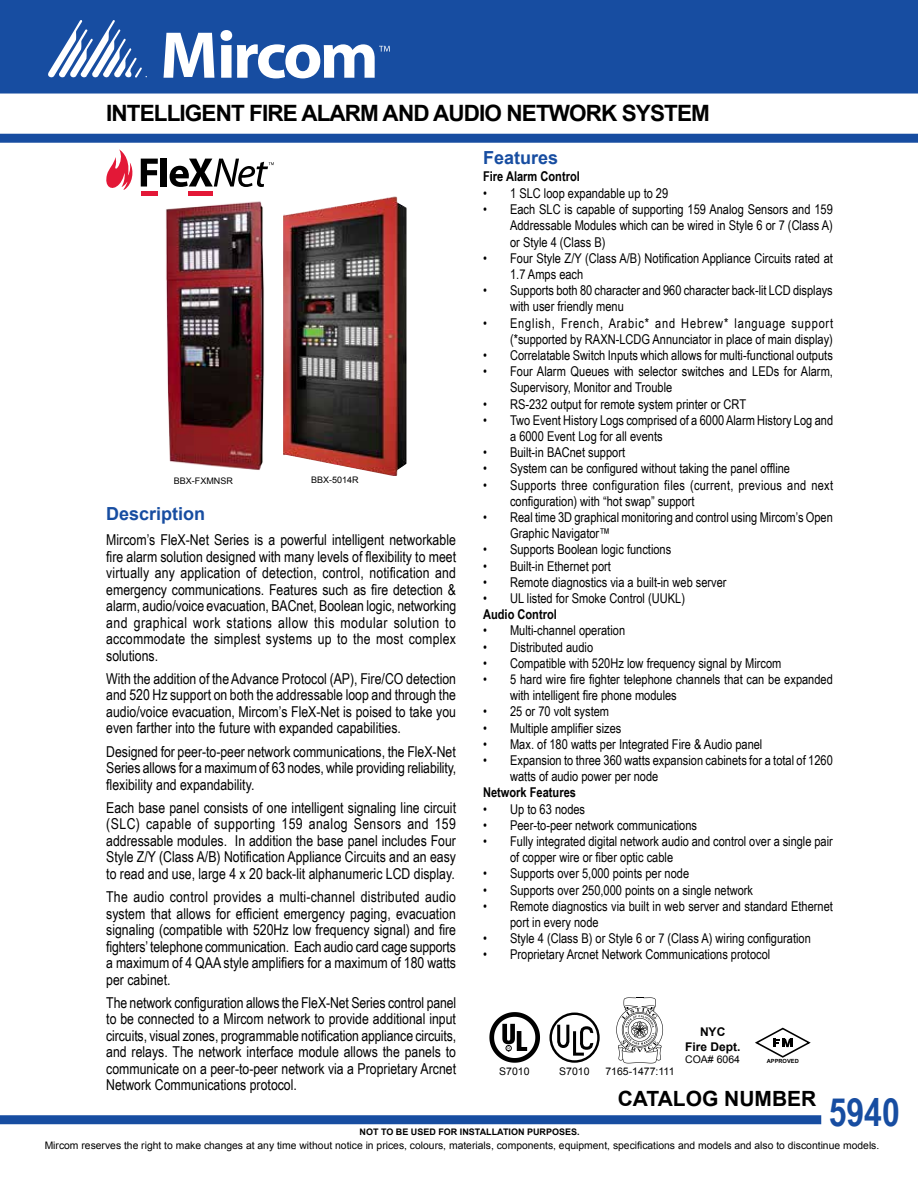
<style>
.page{position:relative;width:918px;height:1188px;background:#fff}
.page>*{position:absolute;margin:0;border:0;box-sizing:border-box;transform-origin:0 0}
.t1{font:700 39px "Arial Narrow";color:#174da1}
.t2{font:700 22.5px "Arial";letter-spacing:-.04em;color:#000}
.t3{font:700 21px "Arial";color:#000}
.t4{font:700 18px "Arial";color:#174da1}
.t5{font:15px/16.5px "Arial Narrow";color:#000;text-align:justify}
.t6{font:13.5px/16.2px "Arial Narrow";color:#000}
.t7{font:13.5px/16.2px "Arial Narrow";letter-spacing:.02em;color:#000}
.t8{font:700 13.5px "Arial Narrow";color:#000}
.t9{font:700 12px/14.4px "Arial";color:#000;text-align:center}
.t10{font:10.5px "Arial";color:#000}
.t11{font:10.35px "Arial";color:#000}
.t12{font:700 9px "Arial";color:#000}
.t13{font:9px "Arial";color:#000}
.t14{font:700 5.7px "Arial";color:#000}
</style>
<div class="page">
<div style="left:0;top:134px;width:918px;height:9px;background:#174da1"></div>
<div style="left:1px;top:1px;width:916px;height:92px;background:#174da1"></div>
<div style="left:0;top:0;width:918px;height:94px;border:2px solid #174da1"></div>
<div style="left:0;top:1115px;width:821px;height:9px;background:#174da1"></div>
<svg style="left:755px;top:1028px;width:56px;height:30px"></svg>
<svg style="left:164px;top:33px;width:50px;height:45px"></svg>
<svg style="left:221px;top:30px;width:169px;height:48px"></svg>
<svg style="left:48px;top:20px;width:99px;height:58px"></svg>
<hr style="left:141px;top:191px;width:17px;height:4px;background:#e31837">
<hr style="left:189px;top:191px;width:24px;height:4px;background:#e31837">
<svg style="left:106px;top:149px;width:27px;height:41px"></svg>
<svg style="left:141px;top:159px;width:17px;height:28px"></svg>
<div style="left:161px;top:159px;width:6px;height:28px;background:#000"></div>
<svg style="left:170px;top:159px;width:104px;height:28px"></svg>
<svg style="left:489px;top:1012px;width:51px;height:51px"></svg>
<div style="left:549px;top:1013px;width:51px;height:50px;border:2px solid #000;border-radius:50%"></div>
<svg style="left:556px;top:1022px;width:39px;height:35px"></svg>
<svg style="left:616px;top:997px;width:47px;height:66px"></svg>
<img style="left:283px;top:196px;width:124px;height:280px">
<img style="left:142px;top:194px;width:122px;height:276px">
<h2 class="t2" style="left:106px;top:98px;width:605px">INTELLIGENT FIRE ALARM AND AUDIO NETWORK SYSTEM</h2>
<p class="t13" style="left:174px;top:475px;width:61px">BBX-FXMNSR</p>
<p class="t13" style="left:311px;top:474px;width:49px">BBX-5014R</p>
<h3 class="t4" style="left:106px;top:501px;width:101px">Description</h3>
<p class="t5" style="left:106px;top:531px;width:352px">Mircom’s FleX-Net Series is a powerful intelligent networkable fire alarm solution designed with many levels of flexibility to meet virtually any application of detection, control, notification and emergency communications. Features such as fire detection &amp; alarm, audio/voice evacuation, BACnet, Boolean logic, networking and graphical work stations allow this modular solution to accommodate the simplest systems up to the most complex solutions.</p>
<p class="t5" style="left:106px;top:670px;width:351px">With the addition of the Advance Protocol (AP), Fire/CO detection and 520 Hz support on both the addressable loop and through the audio/voice evacuation, Mircom’s FleX-Net is poised to take you even farther into the future with expanded capabilities.</p>
<p class="t5" style="left:106px;top:743px;width:352px">Designed for peer-to-peer network communications, the FleX-Net Series allows for a maximum of 63 nodes, while providing reliability, flexibility and expandability.</p>
<p class="t5" style="left:106px;top:799px;width:351px">Each base panel consists of one intelligent signaling line circuit (SLC) capable of supporting 159 analog Sensors and 159 addressable modules. In addition the base panel includes Four Style Z/Y (Class A/B) Notification Appliance Circuits and an easy to read and use, large 4 x 20 back-lit alphanumeric LCD display.</p>
<p class="t5" style="left:106px;top:888px;width:351px">The audio control provides a multi-channel distributed audio system that allows for efficient emergency paging, evacuation signaling (compatible with 520Hz low frequency signal) and fire fighters’ telephone communication. Each audio card cage supports a maximum of 4 QAA style amplifiers for a maximum of 180 watts per cabinet.</p>
<p class="t5" style="left:106px;top:994px;width:352px">The network configuration allows the FleX-Net Series control panel to be connected to a Mircom network to provide additional input circuits, visual zones, programmable notification appliance circuits, and relays. The network interface module allows the panels to communicate on a peer-to-peer network via a Proprietary Arcnet Network Communications protocol.</p>
<h3 class="t4" style="left:483px;top:146px;width:77px">Features</h3>
<p class="t8" style="left:483px;top:166px;width:98px">Fire Alarm Control</p>
<p class="t6" style="left:483px;top:185px;width:187px">• 1 SLC loop expandable up to 29</p>
<p class="t6" style="left:510px;top:201px;width:324px;text-align:justify;text-indent:-27px">• Each SLC is capable of supporting 159 Analog Sensors and 159<br>Addressable Modules which can be wired in Style 6 or 7 (Class A) or Style 4 (Class B)</p>
<p class="t6" style="left:510px;top:249px;width:324px;text-indent:-27px">• Four Style Z/Y (Class A/B) Notification Appliance Circuits rated at<br>1.7 Amps each</p>
<p class="t6" style="left:510px;top:282px;width:324px;text-indent:-27px">• Supports both 80 character and 960 character back-lit LCD displays with user friendly menu</p>
<p class="t6" style="left:483px;top:314px;width:352px;text-align:right">• English, French, Arabic* and Hebrew* language support (*supported by RAXN-LCDG Annunciator in place of main display)</p>
<p class="t6" style="left:483px;top:347px;width:351px">• Correlatable Switch Inputs which allows for multi-functional outputs</p>
<p class="t6" style="left:510px;top:363px;width:324px;text-indent:-27px">• Four Alarm Queues with selector switches and LEDs for Alarm,<br>Supervisory, Monitor and Trouble</p>
<p class="t6" style="left:483px;top:395px;width:265px">• RS-232 output for remote system printer or CRT</p>
<p class="t6" style="left:510px;top:411px;width:325px;text-indent:-27px">• Two Event History Logs comprised of a 6000 Alarm History Log and a 6000 Event Log for all events</p>
<p class="t6" style="left:483px;top:444px;width:144px">• Built-in BACnet support</p>
<p class="t6" style="left:483px;top:460px;width:309px">• System can be configured without taking the panel offline</p>
<p class="t7" style="left:510px;top:476px;width:325px;text-indent:-27px">• Supports three configuration files (current, previous and next configuration) with “hot swap” support</p>
<p class="t6" style="left:510px;top:509px;width:324px;text-indent:-27px">• Real time 3D graphical monitoring and control using Mircom’s Open<br>Graphic Navigator™</p>
<p class="t6" style="left:483px;top:541px;width:190px">• Supports Boolean logic functions</p>
<p class="t6" style="left:483px;top:557px;width:129px">• Built-in Ethernet port</p>
<p class="t6" style="left:483px;top:573px;width:245px">• Remote diagnostics via a built-in web server</p>
<p class="t6" style="left:483px;top:590px;width:203px">• UL listed for Smoke Control (UUKL)</p>
<p class="t8" style="left:483px;top:604px;width:75px">Audio Control</p>
<p class="t6" style="left:483px;top:622px;width:144px">• Multi-channel operation</p>
<p class="t6" style="left:483px;top:638px;width:112px">• Distributed audio</p>
<p class="t6" style="left:483px;top:654px;width:300px">• Compatible with 520Hz low frequency signal by Mircom</p>
<p class="t6" style="left:510px;top:671px;width:324px;text-indent:-27px">• 5 hard wire fire fighter telephone channels that can be expanded with intelligent fire phone modules</p>
<p class="t6" style="left:483px;top:703px;width:128px">• 25 or 70 volt system</p>
<p class="t6" style="left:483px;top:719px;width:140px">• Multiple amplifier sizes</p>
<p class="t6" style="left:483px;top:735px;width:281px">• Max. of 180 watts per Integrated Fire &amp; Audio panel</p>
<p class="t6" style="left:510px;top:752px;width:324px;text-indent:-27px">• Expansion to three 360 watts expansion cabinets for a total of 1260 watts of audio power per node</p>
<p class="t8" style="left:483px;top:782px;width:94px">Network Features</p>
<p class="t6" style="left:483px;top:800px;width:104px">• Up to 63 nodes</p>
<p class="t6" style="left:483px;top:816px;width:216px">• Peer-to-peer network communications</p>
<p class="t6" style="left:510px;top:833px;width:324px;text-indent:-27px">• Fully integrated digital network audio and control over a single pair of copper wire or fiber optic cable</p>
<p class="t6" style="left:483px;top:865px;width:208px">• Supports over 5,000 points per node</p>
<p class="t6" style="left:483px;top:881px;width:272px">• Supports over 250,000 points on a single network</p>
<p class="t6" style="left:510px;top:897px;width:324px;text-indent:-27px">• Remote diagnostics via built in web server and standard Ethernet port in every node</p>
<p class="t6" style="left:483px;top:930px;width:329px">• Style 4 (Class B) or Style 6 or 7 (Class A) wiring configuration</p>
<p class="t6" style="left:483px;top:946px;width:289px">• Proprietary Arcnet Network Communications protocol</p>
<p class="t9" style="left:685px;top:1025px;width:57px">NYC<br>Fire Dept.</p>
<p class="t10" style="left:685px;top:1053px;width:56px">COA# 6064</p>
<p class="t14" style="left:767px;top:1057px;width:34px">APPROVED</p>
<h3 class="t3" style="left:618px;top:1085px;width:200px">CATALOG NUMBER</h3>
<p class="t10" style="left:499px;top:1064px;width:32px">S7010</p>
<p class="t10" style="left:559px;top:1065px;width:32px">S7010</p>
<p class="t10" style="left:605px;top:1065px;width:71px">7165-1477:111</p>
<h1 class="t1" style="left:829px;top:1083px;width:73px">5940</h1>
<p class="t12" style="left:360px;top:1126px;width:222px">NOT TO BE USED FOR INSTALLATION PURPOSES.</p>
<p class="t11" style="left:45px;top:1139px;width:836px">Mircom reserves the right to make changes at any time without notice in prices, colours, materials, components, equipment, specifications and models and also to discontinue models.</p>
</div>
